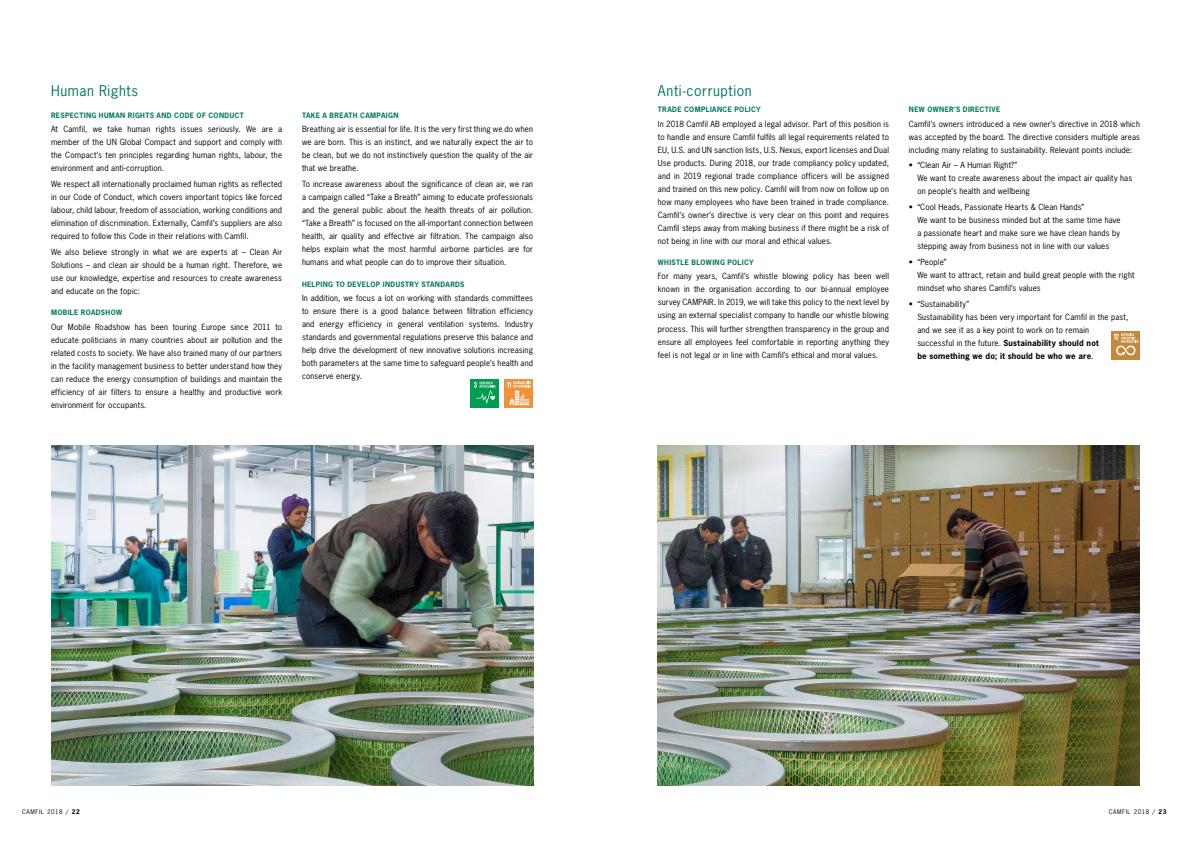
<style>
.page{position:relative;width:1191px;height:842px;background:#fff}
.page>*{position:absolute;margin:0;border:0;box-sizing:border-box;transform-origin:0 0}
.t1{font:14px "News Gothic";letter-spacing:.045em;color:#007858}
.t2{font:8px/13px "News Gothic";letter-spacing:.02em;color:#000;text-align:justify}
.t3{font:700 7px "News Gothic";letter-spacing:.05em;color:#007858}
.t4{font:6px "News Gothic";letter-spacing:.1em;color:#000}
.s1{font-weight:700}
</style>
<div class="page">
<img style="left:51px;top:445px;width:482px;height:340px">
<img style="left:658px;top:445px;width:482px;height:340px">
<div style="left:471px;top:379px;width:28px;height:29px;background:#009c52"></div>
<svg style="left:474px;top:382px;width:21px;height:22px"></svg>
<svg style="left:505px;top:379px;width:28px;height:29px"></svg>
<svg style="left:507px;top:382px;width:24px;height:23px"></svg>
<div style="left:1111px;top:331px;width:29px;height:29px;background:#c58739"></div>
<svg style="left:1113px;top:333px;width:25px;height:22px"></svg>
<h1 class="t1" style="left:51px;top:82px;width:89px">Human Rights</h1>
<p class="t3" style="left:51px;top:111px;width:194px">RESPECTING HUMAN RIGHTS AND CODE OF CONDUCT</p>
<p class="t2" style="left:51px;top:123px;width:233px">At Camfil, we take human rights issues seriously. We are a member of the UN Global Compact and support and comply with the Compact’s ten principles regarding human rights, labour, the environment and anti-corruption.</p>
<p class="t2" style="left:51px;top:177px;width:233px">We respect all internationally proclaimed human rights as reflected in our Code of Conduct, which covers important topics like forced labour, child labour, freedom of association, working conditions and elimination of discrimination. Externally, Camfil’s suppliers are also required to follow this Code in their relations with Camfil.</p>
<p class="t2" style="left:51px;top:245px;width:233px">We also believe strongly in what we are experts at – Clean Air Solutions – and clean air should be a human right. Therefore, we use our knowledge, expertise and resources to create awareness and educate on the topic:</p>
<p class="t3" style="left:51px;top:308px;width:72px">MOBILE ROADSHOW</p>
<p class="t2" style="left:51px;top:320px;width:233px">Our Mobile Roadshow has been touring Europe since 2011 to educate politicians in many countries about air pollution and the related costs to society. We have also trained many of our partners in the facility management business to better understand how they can reduce the energy consumption of buildings and maintain the efficiency of air filters to ensure a healthy and productive work environment for occupants.</p>
<p class="t3" style="left:302px;top:111px;width:98px">TAKE A BREATH CAMPAIGN</p>
<p class="t2" style="left:302px;top:123px;width:233px">Breathing air is essential for life. It is the very first thing we do when we are born. This is an instinct, and we naturally expect the air to be clean, but we do not instinctively question the quality of the air that we breathe.</p>
<p class="t2" style="left:302px;top:177px;width:233px">To increase awareness about the significance of clean air, we ran a campaign called “Take a Breath” aiming to educate professionals and the general public about the health threats of air pollution. “Take a Breath” is focused on the all-important connection between health, air quality and effective air filtration. The campaign also helps explain what the most harmful airborne particles are for humans and what people can do to improve their situation.</p>
<p class="t3" style="left:302px;top:279px;width:164px">HELPING TO DEVELOP INDUSTRY STANDARDS</p>
<p class="t2" style="left:302px;top:291px;width:233px">In addition, we focus a lot on working with standards committees to ensure there is a good balance between filtration efficiency and energy efficiency in general ventilation systems. Industry standards and governmental regulations preserve this balance and help drive the development of new innovative solutions increasing both parameters at the same time to safeguard people’s health and conserve energy.</p>
<h1 class="t1" style="left:658px;top:82px;width:95px">Anti-corruption</h1>
<p class="t3" style="left:658px;top:105px;width:104px">TRADE COMPLIANCE POLICY</p>
<p class="t2" style="left:658px;top:117px;width:233px">In 2018 Camfil AB employed a legal advisor. Part of this position is to handle and ensure Camfil fulfils all legal requirements related to EU, U.S. and UN sanction lists, U.S. Nexus, export licenses and Dual Use products. During 2018, our trade compliancy policy updated, and in 2019 regional trade compliance officers will be assigned and trained on this new policy. Camfil will from now on follow up on how many employees who have been trained in trade compliance.<br>Camfil’s owner’s directive is very clear on this point and requires Camfil steps away from making business if there might be a risk of not being in line with our moral and ethical values.</p>
<p class="t3" style="left:658px;top:258px;width:97px">WHISTLE BLOWING POLICY</p>
<p class="t2" style="left:658px;top:270px;width:233px">For many years, Camfil’s whistle blowing policy has been well known in the organisation according to our bi-annual employee survey CAMPAIR. In 2019, we will take this policy to the next level by using an external specialist company to handle our whistle blowing process. This will further strengthen transparency in the group and ensure all employees feel comfortable in reporting anything they feel is not legal or in line with Camfil’s ethical and moral values.</p>
<p class="t3" style="left:909px;top:105px;width:93px">NEW OWNER’S DIRECTIVE</p>
<p class="t2" style="left:909px;top:117px;width:233px">Camfil’s owners introduced a new owner’s directive in 2018 which was accepted by the board. The directive considers multiple areas including many relating to sustainability. Relevant points include:</p>
<p class="t2" style="left:917px;top:159px;width:216px;text-align:left;text-indent:-9px">• “Clean Air – A Human Right?”<br>We want to create awareness about the impact air quality has on people’s health and wellbeing</p>
<p class="t2" style="left:917px;top:201px;width:205px;text-align:left;text-indent:-9px">• “Cool Heads, Passionate Hearts &amp; Clean Hands”<br>We want to be business minded but at the same time have a passionate heart and make sure we have clean hands by stepping away from business not in line with our values</p>
<p class="t2" style="left:917px;top:255px;width:219px;text-align:left;text-indent:-9px">• “People”<br>We want to attract, retain and build great people with the right mindset who shares Camfil’s values</p>
<p class="t2" style="left:917px;top:297px;width:213px;text-align:left;text-indent:-9px">• “Sustainability”<br>Sustainability has been very important for Camfil in the past, and we see it as a key point to work on to remain<br>successful in the future. <span class="s1">Sustainability should not<br>be something we do; it should be who we are</span>.</p>
<p class="t4" style="left:22px;top:808px;width:59px">CAMFIL 2018 / <span class="s1">22</span></p>
<p class="t4" style="left:1109px;top:808px;width:59px">CAMFIL 2018 / <span class="s1">23</span></p>
</div>
